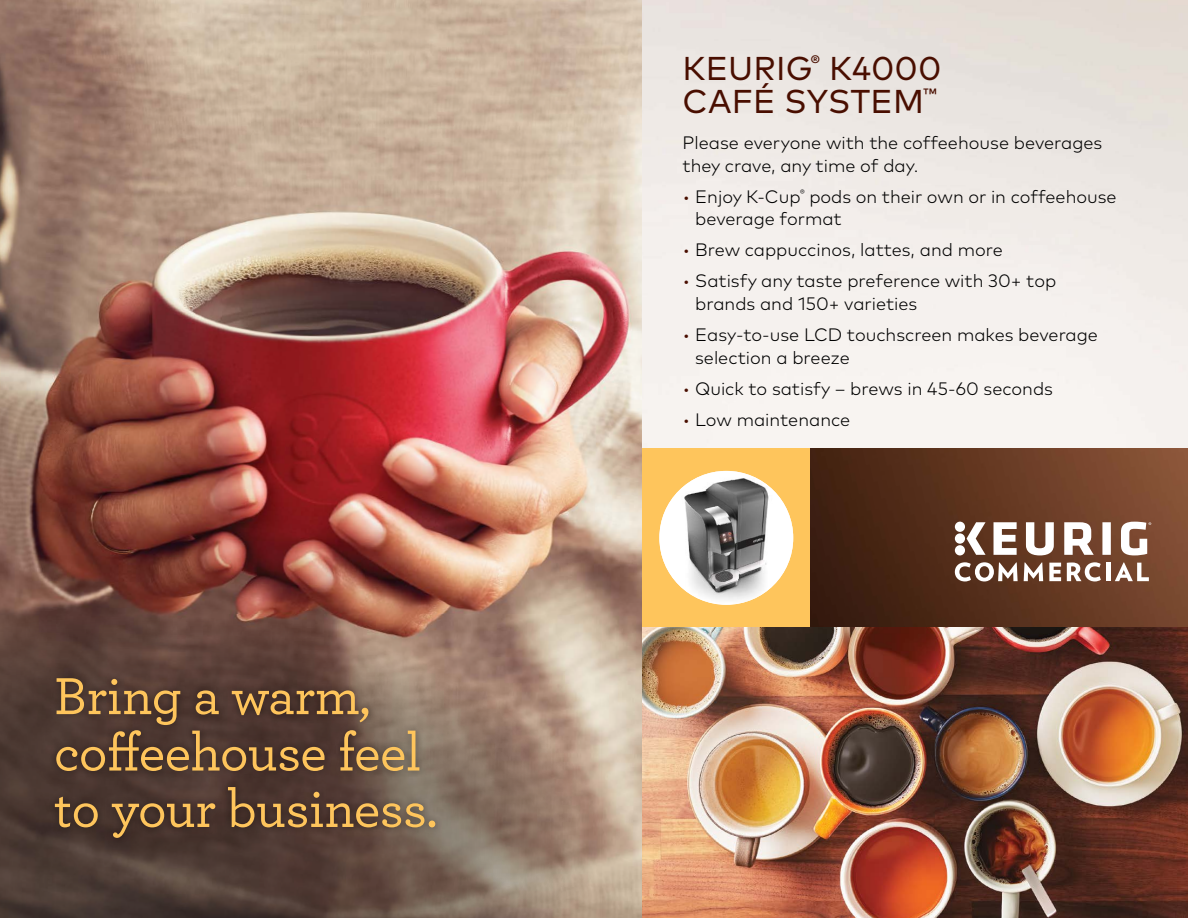
<style>
.page{position:relative;width:1188px;height:918px;background:#fff}
.page>*{position:absolute;margin:0;border:0;box-sizing:border-box;transform-origin:0 0}
.t1{font:500 54.6px/56.4px "Archer";letter-spacing:-.01em;color:#fec55c}
.t2{font:33px/33px "Mark OT";letter-spacing:.005em;color:#490e00}
.t3{font:300 18px/22.5px "Mark OT";color:#000}
.s1{color:#490e00}
</style>
<div class="page">
<img style="left:0;top:0;width:643px;height:918px">
<svg style="left:0;top:615px;width:600px;height:303px;background:#7a6256"></svg>
<img style="left:810px;top:448px;width:378px;height:179px">
<div style="left:643px;top:448px;width:167px;height:179px;background:#fec55c"></div>
<img style="left:643px;top:627px;width:545px;height:291px">
<img style="left:659px;top:471px;width:134px;height:134px;border-radius:67px">
<svg style="left:955px;top:522px;width:196px;height:33px"></svg>
<svg style="left:955px;top:562px;width:63px;height:19px"></svg>
<svg style="left:1024px;top:562px;width:19px;height:19px"></svg>
<svg style="left:1049px;top:563px;width:12px;height:18px"></svg>
<svg style="left:1067px;top:562px;width:34px;height:19px"></svg>
<hr style="left:1106px;top:563px;width:4px;height:18px;background:#fff">
<svg style="left:1115px;top:562px;width:34px;height:19px"></svg>
<div style="left:48px;top:671px;width:395px;height:175px;background:#000;opacity:.43"></div>
<h1 class="t1" style="left:54px;top:665px;width:385px">Bring a warm, coffeehouse feel to your business.</h1>
<h2 class="t2" style="left:683px;top:51px;width:260px">KEURIG<sup>®</sup> K4000<br>CAFÉ SYSTEM<sup>™</sup></h2>
<p class="t3" style="left:683px;top:131px;width:421px">Please everyone with the coffeehouse beverages they crave, any time of day.</p>
<p class="t3" style="left:695px;top:185px;width:423px;text-indent:-13px"><span class="s1">•</span> Enjoy K-Cup<sup>®</sup> pods on their own or in coffeehouse beverage format</p>
<p class="t3" style="left:683px;top:239px;width:322px"><span class="s1">•</span> Brew cappuccinos, lattes, and more</p>
<p class="t3" style="left:695px;top:270px;width:363px;text-indent:-13px"><span class="s1">•</span> Satisfy any taste preference with 30+ top brands and 150+ varieties</p>
<p class="t3" style="left:695px;top:323px;width:404px;text-indent:-13px"><span class="s1">•</span> Easy-to-use LCD touchscreen makes beverage selection a breeze</p>
<p class="t3" style="left:683px;top:377px;width:372px"><span class="s1">•</span> Quick to satisfy – brews in 45-60 seconds</p>
<p class="t3" style="left:683px;top:408px;width:169px"><span class="s1">•</span> Low maintenance</p>
</div>
